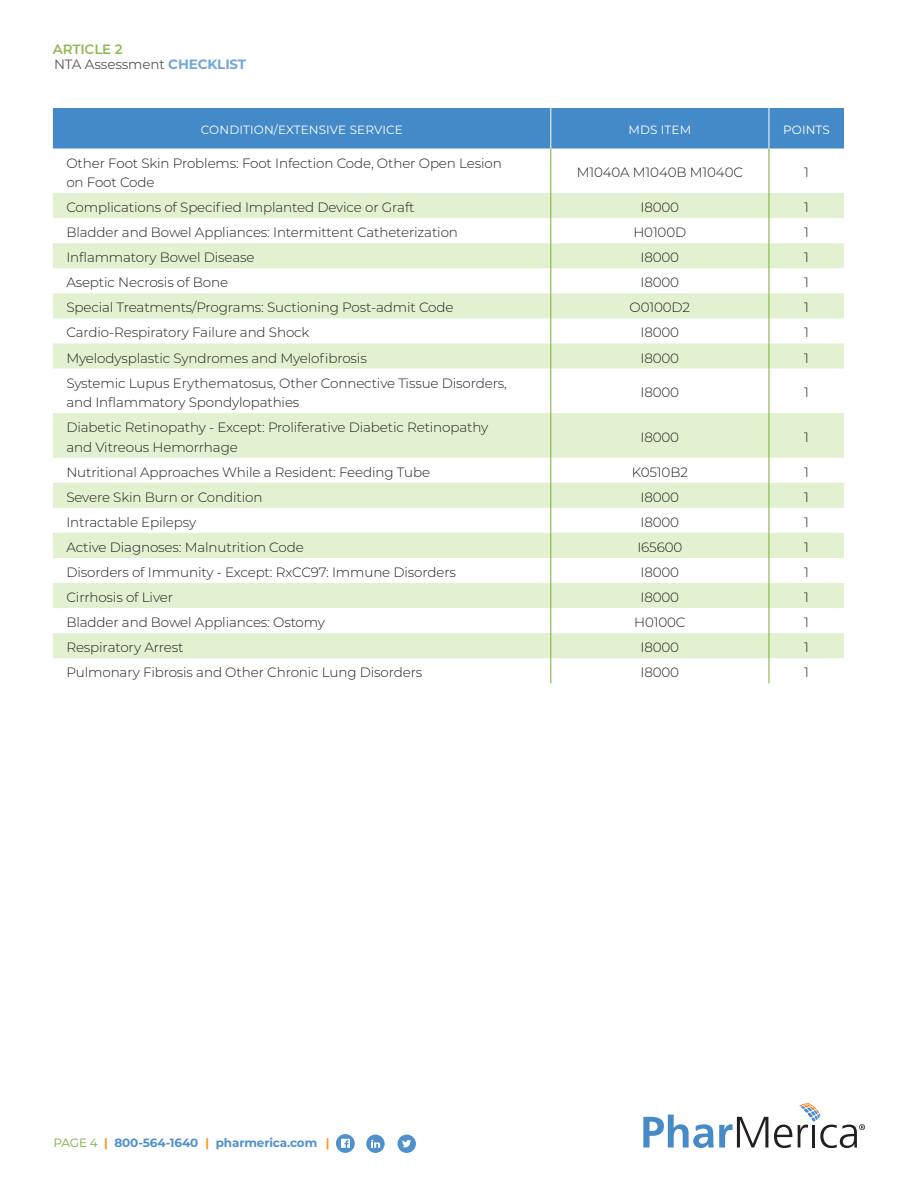
<style>
.page{position:relative;width:918px;height:1188px;background:#fff}
.page>*{position:absolute;margin:0;border:0;box-sizing:border-box;transform-origin:0 0}
.Chart_Body_L{font:300 13.5px/19.5px "Montserrat";letter-spacing:-.01em;color:#231f20}
.Chart_Body_C{font:300 13.5px "Montserrat";letter-spacing:-.01em;color:#231f20}
.page_topper{font:13.5px "Montserrat";letter-spacing:-.01em;color:#57585a}
.t1{font:600 13.5px "Montserrat";letter-spacing:-.01em;color:#90b957}
.Chart_Header_Row_8_1{font:12px "Montserrat";letter-spacing:.01em;color:#fff}
.t2{font:700 12px "Montserrat";letter-spacing:-.01em;color:#4f91cd}
.s1{font-weight:700;color:#72a7d7}
.s2{font-weight:400;color:#79ad36}
.s3{color:#f89828}
</style>
<div class="page">
<svg style="left:643px;top:1115px;width:125px;height:33px"></svg>
<svg style="left:774px;top:1103px;width:91px;height:45px"></svg>
<div style="left:398px;top:1135px;width:18px;height:18px;background:#4f91cd;border-radius:50%"></div>
<svg style="left:402px;top:1140px;width:9px;height:7px"></svg>
<div style="left:366px;top:1135px;width:19px;height:18px;background:#4f91cd;border-radius:50%"></div>
<svg style="left:371px;top:1140px;width:9px;height:8px"></svg>
<svg style="left:336px;top:1134px;width:19px;height:19px"></svg>
<div style="left:53px;top:108px;width:791px;height:40px;background:#4489c8"></div>
<svg style="left:53px;top:193px;width:791px;height:465px;fill:#e2f1cf"></svg>
<hr style="left:551px;top:148px;width:1px;height:45px;background:#79ad36">
<hr style="left:769px;top:148px;width:1px;height:45px;background:#79ad36">
<svg style="left:551px;top:193px;width:1px;height:176px"></svg>
<svg style="left:769px;top:193px;width:1px;height:176px"></svg>
<hr style="left:551px;top:369px;width:1px;height:44px;background:#79ad36">
<hr style="left:769px;top:369px;width:1px;height:44px;background:#79ad36">
<hr style="left:551px;top:413px;width:1px;height:45px;background:#79ad36">
<hr style="left:769px;top:413px;width:1px;height:45px;background:#79ad36">
<svg style="left:551px;top:458px;width:1px;height:225px"></svg>
<svg style="left:769px;top:458px;width:1px;height:225px"></svg>
<hr style="left:551px;top:108px;width:1px;height:40px;background:#fff">
<hr style="left:769px;top:108px;width:1px;height:40px;background:#fff">
<p class="t1" style="left:53px;top:39px;width:71px">ARTICLE 2</p>
<p class="page_topper" style="left:54px;top:55px;width:194px">NTA Assessment <span class="s1">CHECKLIST</span></p>
<p class="Chart_Header_Row_8_1" style="left:201px;top:122px;width:204px">CONDITION/EXTENSIVE SERVICE</p>
<p class="Chart_Header_Row_8_1" style="left:629px;top:122px;width:64px">MDS ITEM</p>
<p class="Chart_Header_Row_8_1" style="left:783px;top:122px;width:48px">POINTS</p>
<p class="Chart_Body_L" style="left:66px;top:153px;width:437px">Other Foot Skin Problems: Foot Infection Code, Other Open Lesion on Foot Code</p>
<p class="Chart_Body_C" style="left:577px;top:163px;width:168px">M1040A M1040B M1040C</p>
<p class="Chart_Body_C" style="left:804px;top:163px;width:6px">1</p>
<p class="Chart_Body_L" style="left:66px;top:197px;width:350px">Complications of Specified Implanted Device or Graft</p>
<p class="Chart_Body_C" style="left:641px;top:198px;width:40px">I8000</p>
<p class="Chart_Body_C" style="left:804px;top:198px;width:6px">1</p>
<p class="Chart_Body_L" style="left:66px;top:222px;width:393px">Bladder and Bowel Appliances: Intermittent Catheterization</p>
<p class="Chart_Body_C" style="left:633px;top:223px;width:54px">H0100D</p>
<p class="Chart_Body_C" style="left:804px;top:223px;width:6px">1</p>
<p class="Chart_Body_L" style="left:66px;top:247px;width:190px">Inflammatory Bowel Disease</p>
<p class="Chart_Body_C" style="left:641px;top:248px;width:40px">I8000</p>
<p class="Chart_Body_C" style="left:804px;top:248px;width:6px">1</p>
<p class="Chart_Body_L" style="left:66px;top:272px;width:163px">Aseptic Necrosis of Bone</p>
<p class="Chart_Body_C" style="left:641px;top:273px;width:40px">I8000</p>
<p class="Chart_Body_C" style="left:804px;top:273px;width:6px">1</p>
<p class="Chart_Body_L" style="left:66px;top:297px;width:389px">Special Treatments/Programs: Suctioning Post-admit Code</p>
<p class="Chart_Body_C" style="left:630px;top:298px;width:62px">O0100D2</p>
<p class="Chart_Body_C" style="left:804px;top:298px;width:6px">1</p>
<p class="Chart_Body_L" style="left:66px;top:323px;width:245px">Cardio-Respiratory Failure and Shock</p>
<p class="Chart_Body_C" style="left:641px;top:324px;width:40px">I8000</p>
<p class="Chart_Body_C" style="left:804px;top:324px;width:6px">1</p>
<p class="Chart_Body_L" style="left:66px;top:348px;width:302px">Myelodysplastic Syndromes and Myelofibrosis</p>
<p class="Chart_Body_C" style="left:641px;top:349px;width:40px">I8000</p>
<p class="Chart_Body_C" style="left:804px;top:349px;width:6px">1</p>
<p class="Chart_Body_L" style="left:66px;top:373px;width:442px">Systemic Lupus Erythematosus, Other Connective Tissue Disorders, and Inflammatory Spondylopathies</p>
<p class="Chart_Body_C" style="left:641px;top:383px;width:40px">I8000</p>
<p class="Chart_Body_C" style="left:804px;top:383px;width:6px">1</p>
<p class="Chart_Body_L" style="left:66px;top:417px;width:423px">Diabetic Retinopathy - Except: Proliferative Diabetic Retinopathy and Vitreous Hemorrhage</p>
<p class="Chart_Body_C" style="left:641px;top:428px;width:40px">I8000</p>
<p class="Chart_Body_C" style="left:804px;top:428px;width:6px">1</p>
<p class="Chart_Body_L" style="left:66px;top:462px;width:365px">Nutritional Approaches While a Resident: Feeding Tube</p>
<p class="Chart_Body_C" style="left:632px;top:463px;width:58px">K0510B2</p>
<p class="Chart_Body_C" style="left:804px;top:463px;width:6px">1</p>
<p class="Chart_Body_L" style="left:66px;top:487px;width:198px">Severe Skin Burn or Condition</p>
<p class="Chart_Body_C" style="left:641px;top:488px;width:40px">I8000</p>
<p class="Chart_Body_C" style="left:804px;top:488px;width:6px">1</p>
<p class="Chart_Body_L" style="left:66px;top:512px;width:131px">Intractable Epilepsy</p>
<p class="Chart_Body_C" style="left:641px;top:513px;width:40px">I8000</p>
<p class="Chart_Body_C" style="left:804px;top:513px;width:6px">1</p>
<p class="Chart_Body_L" style="left:66px;top:537px;width:239px">Active Diagnoses: Malnutrition Code</p>
<p class="Chart_Body_C" style="left:637px;top:538px;width:46px">I65600</p>
<p class="Chart_Body_C" style="left:804px;top:538px;width:6px">1</p>
<p class="Chart_Body_L" style="left:66px;top:562px;width:391px">Disorders of Immunity - Except: RxCC97: Immune Disorders</p>
<p class="Chart_Body_C" style="left:641px;top:563px;width:40px">I8000</p>
<p class="Chart_Body_C" style="left:804px;top:563px;width:6px">1</p>
<p class="Chart_Body_L" style="left:66px;top:587px;width:108px">Cirrhosis of Liver</p>
<p class="Chart_Body_C" style="left:641px;top:588px;width:40px">I8000</p>
<p class="Chart_Body_C" style="left:804px;top:588px;width:6px">1</p>
<p class="Chart_Body_L" style="left:66px;top:612px;width:260px">Bladder and Bowel Appliances: Ostomy</p>
<p class="Chart_Body_C" style="left:634px;top:613px;width:53px">H0100C</p>
<p class="Chart_Body_C" style="left:804px;top:613px;width:6px">1</p>
<p class="Chart_Body_L" style="left:66px;top:637px;width:118px">Respiratory Arrest</p>
<p class="Chart_Body_C" style="left:641px;top:638px;width:40px">I8000</p>
<p class="Chart_Body_C" style="left:804px;top:638px;width:6px">1</p>
<p class="Chart_Body_L" style="left:66px;top:662px;width:357px">Pulmonary Fibrosis and Other Chronic Lung Disorders</p>
<p class="Chart_Body_C" style="left:641px;top:663px;width:40px">I8000</p>
<p class="Chart_Body_C" style="left:804px;top:663px;width:6px">1</p>
<p class="t2" style="left:54px;top:1134px;width:277px"><span class="s2">PAGE 4</span> <span class="s3">|</span> 800-564-1640 <span class="s3">|</span> pharmerica.com <span class="s3">|</span></p>
</div>
